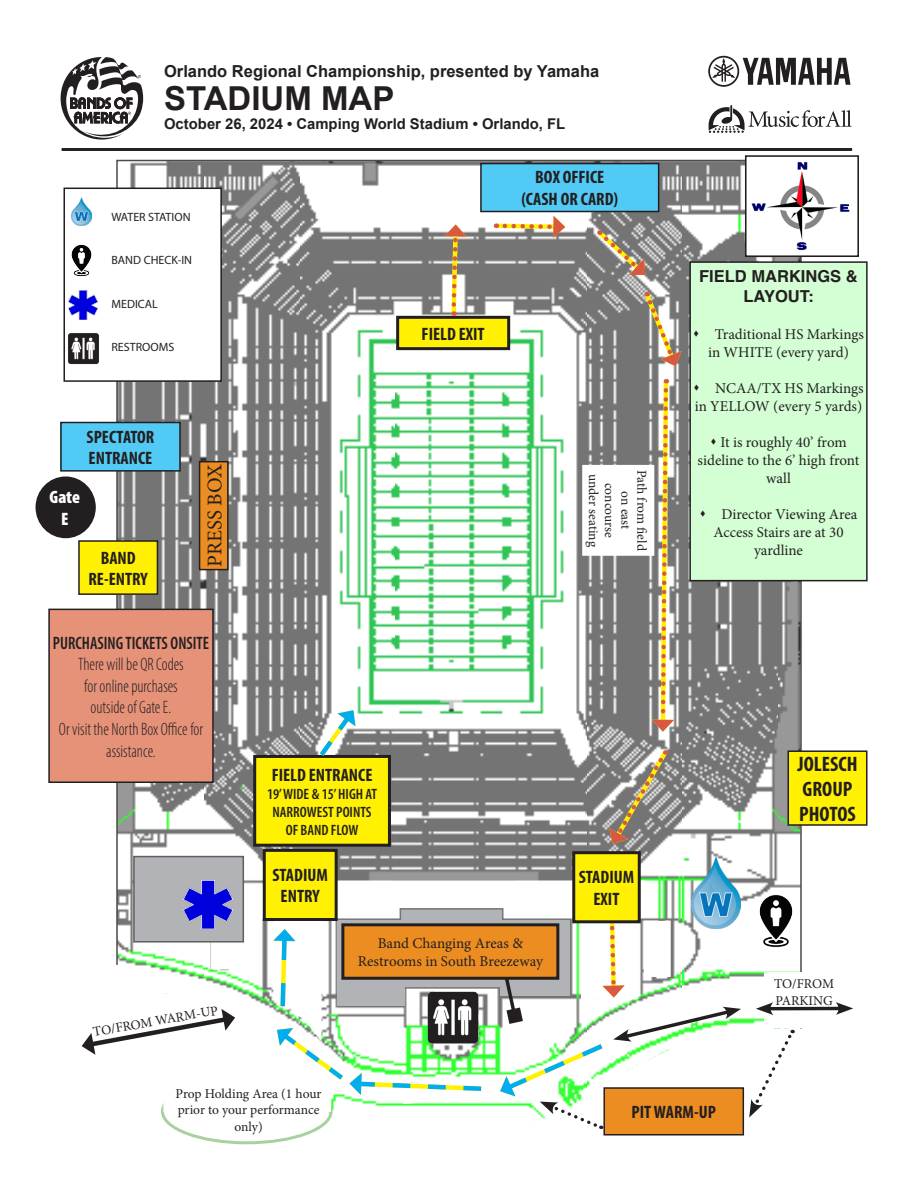
<style>
.page{position:relative;width:918px;height:1188px;background:#fff}
.page>*{position:absolute;margin:0;border:0;box-sizing:border-box;transform-origin:0 0}
.t1{font:700 33px "Arial";color:#231f20}
.t2{font:700 condensed 21px "Myriad Pro";color:#231f20}
.t3{font:21px "Minion Pro";color:#231f20}
.t4{font:700 condensed 18px/21.6px "Myriad Pro";color:#231f20;text-align:center}
.t5{font:300 condensed 18px/21.6px "Myriad Pro";color:#231f20;text-align:center;scale:.92 1}
.t6{font:600 condensed 18px "Myriad Pro";color:#231f20;scale:.92 1}
.t7{font:900 condensed 18px "Myriad Pro";color:#fff}
.t8{font:700 16.5px "Arial";color:#231f20}
.t9{font:700 16.5px/19.8px "Helvetica";color:#231f20;text-align:center}
.t10{font:15px/18px "Minion Pro";color:#231f20;text-align:center}
.t11{font:600 condensed 15px "Myriad Pro";color:#231f20}
.t12{font:700 14.85px "Arial";color:#231f20}
.t13{font:13.5px/16.2px "Minion Pro";letter-spacing:-.005em;color:#231f20;text-align:center}
.t14{font:12px "Myriad Pro";color:#231f20}
</style>
<div class="page">
<hr style="left:62px;top:148px;width:790px;height:3px;background:#231f20">
<svg style="left:61px;top:57px;width:82px;height:83px"></svg>
<svg style="left:708px;top:56px;width:143px;height:31px"></svg>
<svg style="left:709px;top:105px;width:143px;height:28px"></svg>
<img style="left:119px;top:163px;width:680px;height:724px">
<div style="left:788px;top:751px;width:79px;height:74px;background:#fff101"></div>
<div style="left:788px;top:750px;width:80px;height:76px;border:2px solid #231f20"></div>
<div style="left:64px;top:188px;width:157px;height:193px;background:#fff"></div>
<div style="left:63px;top:188px;width:159px;height:194px;border:2px solid #231f20"></div>
<img style="left:72px;top:198px;width:19px;height:28px">
<img style="left:63px;top:243px;width:29px;height:34px">
<img style="left:68px;top:291px;width:29px;height:28px">
<img style="left:748px;top:162px;width:102px;height:92px">
<div style="left:745px;top:155px;width:114px;height:102px;border:2px solid #231f20"></div>
<img style="left:691px;top:857px;width:50px;height:30px">
<div style="left:266px;top:880px;width:379px;height:38px;background:#fff;border:2px solid #fff"></div>
<div style="left:79px;top:541px;width:78px;height:53px;background:#fff101"></div>
<div style="left:78px;top:540px;width:80px;height:55px;border:2px solid #231f20"></div>
<div style="left:255px;top:756px;width:134px;height:89px;background:#fff101"></div>
<div style="left:253px;top:755px;width:138px;height:92px;border:3px solid #231f20"></div>
<div style="left:398px;top:317px;width:111px;height:32px;background:#fff101"></div>
<div style="left:396px;top:316px;width:114px;height:34px;border:3px solid #231f20"></div>
<div style="left:200px;top:462px;width:28px;height:108px;background:#ec8d22"></div>
<div style="left:199px;top:461px;width:30px;height:109px;border:2px solid #231f20"></div>
<div style="left:133px;top:856px;width:111px;height:87px;background:#b2b3b7;border:2px solid #5f5f62"></div>
<img style="left:201px;top:880px;width:14px;height:7px">
<svg style="left:593px;top:226px;width:53px;height:50px"></svg>
<svg style="left:315px;top:710px;width:41px;height:49px"></svg>
<svg style="left:444px;top:224px;width:23px;height:94px"></svg>
<svg style="left:491px;top:216px;width:74px;height:22px"></svg>
<svg style="left:652px;top:377px;width:22px;height:355px"></svg>
<svg style="left:641px;top:288px;width:40px;height:78px"></svg>
<div style="left:36px;top:477px;width:59px;height:60px;background:#231f20;border-radius:50%"></div>
<div style="left:36px;top:476px;width:60px;height:62px;border:2px solid #231f20;border-radius:50%"></div>
<div style="left:61px;top:422px;width:119px;height:49px;background:#51caf5"></div>
<div style="left:60px;top:422px;width:121px;height:50px;border:2px solid #231f20"></div>
<svg style="left:609px;top:746px;width:62px;height:98px"></svg>
<div style="left:583px;top:466px;width:71px;height:89px;background:#fff"></div>
<div style="left:582px;top:465px;width:72px;height:91px;border:2px solid #fff"></div>
<div style="left:481px;top:164px;width:178px;height:48px;background:#51caf5"></div>
<div style="left:480px;top:163px;width:179px;height:49px;border:2px solid #231f20"></div>
<div style="left:690px;top:262px;width:177px;height:319px;background:#d4ffd4"></div>
<div style="left:689px;top:261px;width:179px;height:320px;border:2px solid #231f20"></div>
<hr style="left:767px;top:1007px;width:75px;height:3px;background:#231f20">
<svg style="left:836px;top:1002px;width:17px;height:13px"></svg>
<img style="left:68px;top:333px;width:31px;height:31px">
<div style="left:264px;top:850px;width:72px;height:70px;background:#fff101"></div>
<div style="left:263px;top:849px;width:75px;height:72px;border:3px solid #231f20"></div>
<div style="left:574px;top:853px;width:65px;height:69px;background:#fff101"></div>
<div style="left:572px;top:851px;width:69px;height:72px;border:3px solid #231f20"></div>
<div style="left:49px;top:609px;width:164px;height:173px;background:#e59279"></div>
<div style="left:48px;top:609px;width:166px;height:174px;border:2px solid #231f20"></div>
<svg style="left:82px;top:887px;width:723px;height:249px"></svg>
<p class="t8" style="left:164px;top:59px;width:437px">Orlando Regional Championship, presented by Yamaha</p>
<p class="t1" style="left:164px;top:75px;width:232px">STADIUM MAP</p>
<p class="t12" style="left:164px;top:114px;width:403px">October 26, 2024 • Camping World Stadium • Orlando, FL</p>
<p class="t14" style="left:111px;top:210px;width:81px">WATER STATION</p>
<p class="t14" style="left:111px;top:253px;width:82px">BAND CHECK-IN</p>
<p class="t14" style="left:111px;top:296px;width:48px">MEDICAL</p>
<p class="t14" style="left:111px;top:339px;width:64px">RESTROOMS</p>
<p class="t4" style="left:87px;top:425px;width:69px">SPECTATOR</p>
<p class="t4" style="left:89px;top:447px;width:65px">ENTRANCE</p>
<p class="t7" style="left:49px;top:486px;width:32px">Gate</p>
<p class="t7" style="left:61px;top:507px;width:9px">E</p>
<p class="t4" style="left:101px;top:546px;width:37px">BAND</p>
<p class="t4" style="left:89px;top:568px;width:61px">RE-ENTRY</p>
<p class="t3" style="left:201px;top:567px;width:104px;rotate:-90deg">PRESS BOX</p>
<p class="t6" style="left:53px;top:631px;width:171px">PURCHASING TICKETS ONSITE</p>
<p class="t5" style="left:78px;top:653px;width:116px">There will be QR Codes</p>
<p class="t5" style="left:84px;top:675px;width:103px">for online purchases</p>
<p class="t5" style="left:91px;top:697px;width:89px">outside of Gate E.</p>
<p class="t5" style="left:59px;top:718px;width:158px">Or visit the North Box Office for assistance.</p>
<p class="t13" style="left:92px;top:1024px;width:128px;rotate:-10deg">TO/FROM WARM-UP</p>
<p class="t4" style="left:535px;top:166px;width:71px">BOX OFFICE</p>
<p class="t4" style="left:522px;top:188px;width:98px">(CASH OR CARD)</p>
<p class="t4" style="left:422px;top:323px;width:65px">FIELD EXIT</p>
<p class="t13" style="left:618px;top:474px;width:75px;rotate:90deg">concourse under seating</p>
<p class="t13" style="left:650px;top:470px;width:82px;rotate:90deg">Path from field on east</p>
<p class="t4" style="left:272px;top:763px;width:102px">FIELD ENTRANCE</p>
<p class="t11" style="left:267px;top:784px;width:112px">19’ WIDE &amp; 15’ HIGH AT</p>
<p class="t11" style="left:273px;top:802px;width:101px">NARROWEST POINTS</p>
<p class="t11" style="left:286px;top:820px;width:74px">OF BAND FLOW</p>
<p class="t4" style="left:272px;top:864px;width:57px">STADIUM<br>ENTRY</p>
<p class="t4" style="left:579px;top:866px;width:57px">STADIUM<br>EXIT</p>
<p class="t10" style="left:378px;top:934px;width:147px">Band Changing Areas &amp;</p>
<p class="t10" style="left:358px;top:952px;width:187px">Restrooms in South Breezeway</p>
<p class="t9" style="left:699px;top:266px;width:160px">FIELD MARKINGS &amp;<br>LAYOUT:</p>
<p class="t10" style="left:693px;top:326px;width:173px">▲ Traditional HS Markings in WHITE (every yard)</p>
<p class="t10" style="left:693px;top:380px;width:172px;text-align:left">▲ NCAA/TX HS Markings in YELLOW (every 5 yards)</p>
<p class="t10" style="left:698px;top:434px;width:163px">▲ It is roughly 40’ from sideline to the 6’ high front wall</p>
<p class="t10" style="left:699px;top:506px;width:160px">▲ Director Viewing Area<br>Access Stairs are at 30 yardline</p>
<p class="t2" style="left:798px;top:751px;width:61px">JOLESCH</p>
<p class="t2" style="left:803px;top:776px;width:51px">GROUP</p>
<p class="t2" style="left:799px;top:801px;width:58px">PHOTOS</p>
<p class="t13" style="left:774px;top:976px;width:62px;text-align:left">TO/FROM<br>PARKING</p>
<p class="t13" style="left:176px;top:1086px;width:148px">Prop Holding Area (1 hour prior to your performance only)</p>
<p class="t4" style="left:632px;top:1101px;width:86px">PIT WARM-UP</p>
</div>
